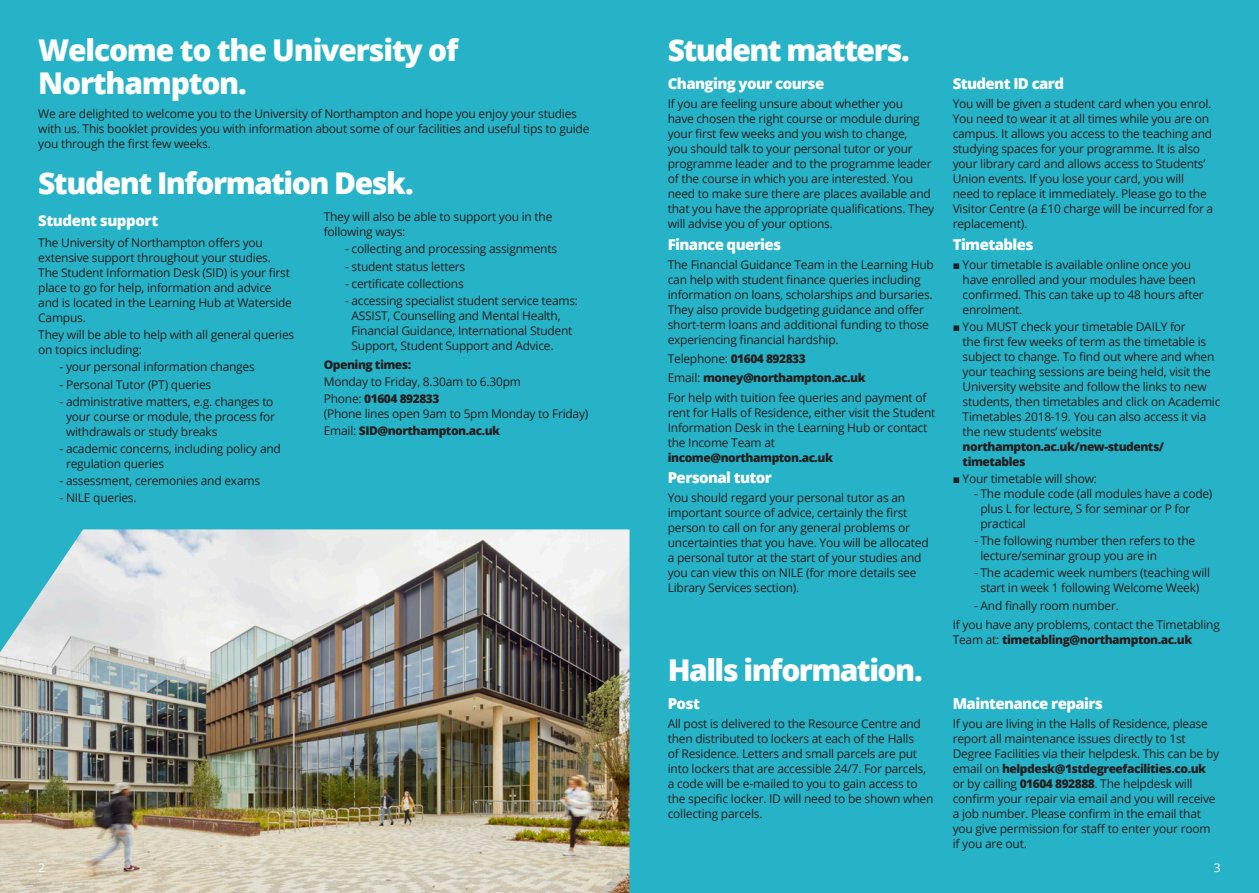
<style>
.page{position:relative;width:1259px;height:893px;background:#fff}
.page>*{position:absolute;margin:0;border:0;box-sizing:border-box;transform-origin:0 0}
.Body_Text{font:800 30px/33px "Open Sans";letter-spacing:-.045em;color:#fff}
.Body_Text-2{font:800 15px "Open Sans";letter-spacing:-.04em;color:#fff}
.Body_Text-3{font:12px/15px "Open Sans";letter-spacing:-.02em;color:#231f20}
.Body_Text-4{font:800 12px "Open Sans";letter-spacing:-.04em;color:#231f20}
.t1{font:12px "Open Sans";color:#fff}
.s1{font-weight:800}
.s2{font-weight:400}
.s3{font-family:"Arial"}
</style>
<div class="page">
<div style="left:0;top:0;width:642px;height:893px;background:#27b3c7"></div>
<div style="left:617px;top:0;width:642px;height:893px;background:#27b3c7"></div>
<img style="left:0;top:529px;width:629px;height:364px">
<p class="Body_Text" style="left:38px;top:32px;width:422px">Welcome to the University of<br>Northampton.</p>
<p class="Body_Text-3" style="left:38px;top:106px;width:553px">We are delighted to welcome you to the University of Northampton and hope you enjoy your studies with us. This booklet provides you with information about some of our facilities and useful tips to guide you through the first few weeks.</p>
<p class="Body_Text" style="left:38px;top:165px;width:377px">Student Information Desk.</p>
<p class="Body_Text-2" style="left:38px;top:209px;width:122px">Student support</p>
<p class="Body_Text-3" style="left:38px;top:235px;width:255px">The University of Northampton offers you extensive support throughout your studies.<br>The Student Information Desk (SID) is your first place to go for help, information and advice and is located in the Learning Hub at Waterside Campus.</p>
<p class="Body_Text-3" style="left:38px;top:327px;width:257px">They will be able to help with all general queries on topics including:</p>
<p class="Body_Text-3" style="left:60px;top:359px;width:197px">- your personal information changes</p>
<p class="Body_Text-3" style="left:60px;top:376px;width:153px">- Personal Tutor (PT) queries</p>
<p class="Body_Text-3" style="left:66px;top:393px;width:211px;text-indent:-6px">- administrative matters, e.g. changes to your course or module, the process for withdrawals or study breaks</p>
<p class="Body_Text-3" style="left:66px;top:441px;width:216px;text-indent:-6px">- academic concerns, including policy and regulation queries</p>
<p class="Body_Text-3" style="left:60px;top:473px;width:202px">- assessment, ceremonies and exams</p>
<p class="Body_Text-3" style="left:60px;top:490px;width:79px">- NILE queries.</p>
<p class="Body_Text-3" style="left:324px;top:209px;width:230px">They will also be able to support you in the following ways:</p>
<p class="Body_Text-3" style="left:345px;top:241px;width:214px">- collecting and processing assignments</p>
<p class="Body_Text-3" style="left:345px;top:258px;width:122px">- student status letters</p>
<p class="Body_Text-3" style="left:345px;top:275px;width:120px">- certificate collections</p>
<p class="Body_Text-3" style="left:351px;top:293px;width:228px;text-indent:-6px">- accessing specialist student service teams:<br>ASSIST, Counselling and Mental Health, Financial Guidance, International Student Support, Student Support and Advice.</p>
<p class="Body_Text-4" style="left:324px;top:356px;width:89px">Opening times:</p>
<p class="Body_Text-3" style="left:324px;top:374px;width:199px">Monday to Friday, 8.30am to 6.30pm</p>
<p class="Body_Text-3" style="left:324px;top:391px;width:266px">Phone: <span class="s1">01604 892833<br></span>(Phone lines open 9am to 5pm Monday to Friday)</p>
<p class="Body_Text-4" style="left:324px;top:422px;width:178px"><span class="s2">Email:</span> SID@northampton.ac.uk</p>
<p class="t1" style="left:38px;top:860px;width:8px">2</p>
<p class="Body_Text" style="left:668px;top:32px;width:244px">Student matters.</p>
<p class="Body_Text-2" style="left:668px;top:72px;width:158px">Changing your course</p>
<p class="Body_Text-3" style="left:668px;top:96px;width:268px">If you are feeling unsure about whether you<br>have chosen the right course or module during your first few weeks and you wish to change,<br>you should talk to your personal tutor or your programme leader and to the programme leader of the course in which you are interested. You need to make sure there are places available and that you have the appropriate qualifications. They will advise you of your options.</p>
<p class="Body_Text-2" style="left:668px;top:233px;width:115px">Finance queries</p>
<p class="Body_Text-3" style="left:668px;top:257px;width:268px">The Financial Guidance Team in the Learning Hub can help with student finance queries including information on loans, scholarships and bursaries.<br>They also provide budgeting guidance and offer short-term loans and additional funding to those experiencing financial hardship.</p>
<p class="Body_Text-4" style="left:668px;top:350px;width:140px"><span class="s2">Telephone:</span> 01604 892833</p>
<p class="Body_Text-4" style="left:668px;top:369px;width:199px"><span class="s2">Email:</span> money@northampton.ac.uk</p>
<p class="Body_Text-3" style="left:668px;top:389px;width:269px">For help with tuition fee queries and payment of rent for Halls of Residence, either visit the Student Information Desk in the Learning Hub or contact the Income Team at <span class="s1">income@northampton.ac.uk</span></p>
<p class="Body_Text-2" style="left:668px;top:466px;width:106px">Personal tutor</p>
<p class="Body_Text-3" style="left:668px;top:490px;width:262px">You should regard your personal tutor as an important source of advice, certainly the first person to call on for any general problems or uncertainties that you have. You will be allocated a personal tutor at the start of your studies and you can view this on NILE (for more details see Library Services section).</p>
<p class="Body_Text" style="left:668px;top:652px;width:256px">Halls information.</p>
<p class="Body_Text-2" style="left:668px;top:692px;width:34px">Post</p>
<p class="Body_Text-3" style="left:668px;top:716px;width:267px">All post is delivered to the Resource Centre and then distributed to lockers at each of the Halls<br>of Residence. Letters and small parcels are put into lockers that are accessible 24/7. For parcels, a code will be e-mailed to you to gain access to the specific locker. ID will need to be shown when collecting parcels.</p>
<p class="Body_Text-2" style="left:952px;top:72px;width:113px">Student ID card</p>
<p class="Body_Text-3" style="left:952px;top:96px;width:262px">You will be given a student card when you enrol.<br>You need to wear it at all times while you are on campus. It allows you access to the teaching and studying spaces for your programme. It is also your library card and allows access to Students’ Union events. If you lose your card, you will need to replace it immediately. Please go to the Visitor Centre (a £10 charge will be incurred for a replacement).</p>
<p class="Body_Text-2" style="left:952px;top:233px;width:82px">Timetables</p>
<p class="Body_Text-3" style="left:962px;top:257px;width:243px;text-indent:-10px"><span class="s3">■</span> Your timetable is available online once you have enrolled and your modules have been confirmed. This can take up to 48 hours after enrolment.</p>
<p class="Body_Text-3" style="left:962px;top:319px;width:259px;text-indent:-10px"><span class="s3">■</span> You MUST check your timetable DAILY for<br>the first few weeks of term as the timetable is subject to change. To find out where and when your teaching sessions are being held, visit the University website and follow the links to new students, then timetables and click on Academic Timetables 2018-19. You can also access it via the new students’ website <span class="s1">northampton.ac.uk/new-students/ timetables</span></p>
<p class="Body_Text-3" style="left:952px;top:471px;width:146px"><span class="s3">■</span> Your timetable will show:</p>
<p class="Body_Text-3" style="left:980px;top:486px;width:233px;text-indent:-6px">- The module code (all modules have a code) plus L for lecture, S for seminar or P for practical</p>
<p class="Body_Text-3" style="left:980px;top:533px;width:216px;text-indent:-6px">- The following number then refers to the lecture/seminar group you are in</p>
<p class="Body_Text-3" style="left:974px;top:565px;width:237px;text-align:center">- The academic week numbers (teaching will start in week 1 following Welcome Week)</p>
<p class="Body_Text-3" style="left:974px;top:597px;width:146px">- And finally room number.</p>
<p class="Body_Text-3" style="left:952px;top:617px;width:269px">If you have any problems, contact the Timetabling<br>Team at: <span class="s1">timetabling@northampton.ac.uk</span></p>
<p class="Body_Text-2" style="left:952px;top:692px;width:152px">Maintenance repairs</p>
<p class="Body_Text-3" style="left:952px;top:716px;width:268px">If you are living in the Halls of Residence, please report all maintenance issues directly to 1st Degree Facilities via their helpdesk. This can be by email on <span class="s1">helpdesk@1stdegreefacilities.co.uk </span>or by calling <span class="s1">01604 892888</span>. The helpdesk will confirm your repair via email and you will receive a job number. Please confirm in the email that you give permission for staff to enter your room if you are out.</p>
<p class="t1" style="left:1213px;top:860px;width:8px">3</p>
</div>
